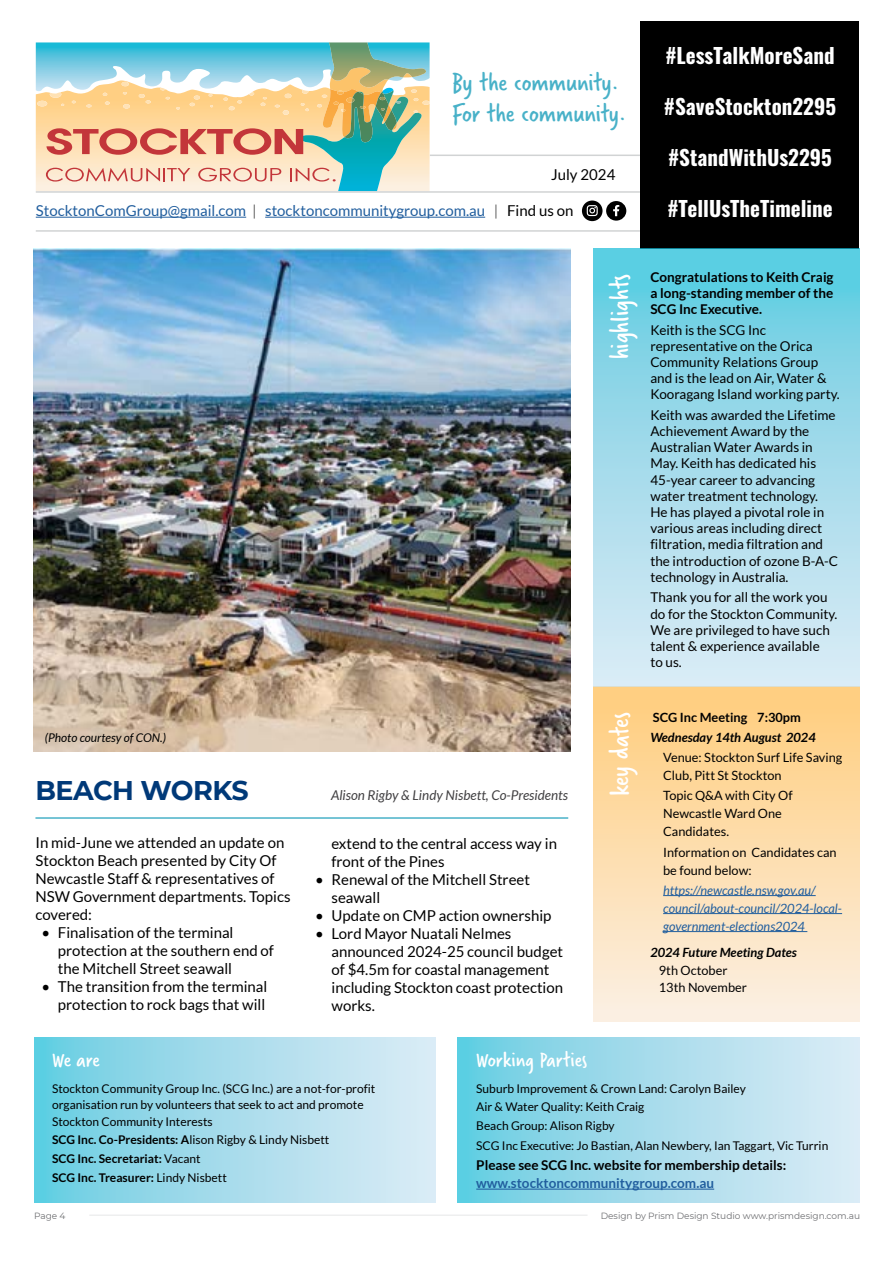
<style>
.page{position:relative;width:893px;height:1263px;background:#fff}
.page>*{position:absolute;margin:0;border:0;box-sizing:border-box;transform-origin:0 0}
.t1{font:28.5px "Verveine";color:#fff}
.t2{font:27px/31.5px "Verveine";color:#48b1c8}
.t3{font:700 27px "Montserrat";letter-spacing:-.02em;color:#003978}
.t4{font:22.5px "Verveine";color:#fff}
.t5{font:700 21px "Oswald";color:#fff}
.t6{font:15px/18px "Lato";color:#000}
.t7{font:15px "Lato";color:#215e9e}
.t8{font:13.5px/16.2px "Lato";color:#000}
.t9{font:700 13.5px/16.2px "Lato";color:#000;text-align:justify}
.t10{font:italic 13.5px "Lato";color:#414042}
.t11{font:700 13.5px "Lato";color:#215e9e}
.t12{font:12.75px/18px "Lato";color:#000}
.t13{font:italic 12.75px/18px "Lato";color:#215e9e}
.t14{font:italic 700 12.75px "Lato";color:#000}
.t15{font:700 12.75px "Lato";color:#000}
.t16{font:12px/16.5px "Lato";color:#000}
.t17{font:700 12px/18.6px "Lato";color:#000}
.t18{font:italic 12px "Lato";color:#000}
.t19{font:9px "Montserrat";color:#6d6e71}
.s1{font-weight:300;color:#000}
.s2{color:#000}
.s3{font-weight:400}
</style>
<div class="page">
<hr style="left:89px;top:1215px;width:498px;height:1px;background:#e6e7e8">
<div style="left:593px;top:687px;width:266px;height:334px;background:linear-gradient(to bottom,#ffcd7c,#fbf0e3)"></div>
<hr style="left:36px;top:217px;width:210px;height:1px;background:#215e9e">
<hr style="left:265px;top:217px;width:220px;height:1px;background:#215e9e">
<svg style="left:36px;top:42px;width:395px;height:149px;background:#c0c7b0"></svg>
<hr style="left:430px;top:155px;width:210px;height:1px;background:#d1d3d4">
<hr style="left:36px;top:191px;width:604px;height:2px;background:#d1d3d4">
<hr style="left:36px;top:230px;width:604px;height:2px;background:#d1d3d4">
<div style="left:640px;top:21px;width:219px;height:228px;background:#000"></div>
<hr style="left:35px;top:817px;width:533px;height:2px;background:#48b1c8">
<svg style="left:34px;top:1037px;width:402px;height:165px;background:#a5dceb"></svg>
<img style="left:33px;top:249px;width:537px;height:503px">
<div style="left:593px;top:249px;width:266px;height:438px;background:linear-gradient(to bottom,#5ecce1,#e2ebf6)"></div>
<hr style="left:663px;top:895px;width:153px;height:1px;background:#215e9e">
<hr style="left:663px;top:913px;width:179px;height:1px;background:#215e9e">
<hr style="left:663px;top:931px;width:144px;height:1px;background:#215e9e">
<svg style="left:457px;top:1037px;width:402px;height:165px;background:#a5dceb"></svg>
<hr style="left:476px;top:1188px;width:238px;height:2px;background:#215e9e">
<svg style="left:582px;top:201px;width:44px;height:20px"></svg>
<h2 class="t2" style="left:452px;top:67px;width:176px">By the community.<br>For the community.</h2>
<p class="t6" style="left:551px;top:165px;width:66px">July 2024</p>
<p class="t7" style="left:36px;top:202px;width:539px">StocktonComGroup@gmail.com <span class="s1">|</span> stocktoncommunitygroup.com.au <span class="s1">|</span> <span class="s2">Find us on</span></p>
<h3 class="t5" style="left:665px;top:37px;width:171px">#LessTalkMoreSand</h3>
<h3 class="t5" style="left:664px;top:88px;width:174px">#SaveStockton2295</h3>
<h3 class="t5" style="left:668px;top:139px;width:165px">#StandWithUs2295</h3>
<h3 class="t5" style="left:667px;top:189px;width:167px">#TellUsTheTimeline</h3>
<p class="t18" style="left:45px;top:731px;width:123px">(Photo courtesy of CON.)</p>
<h2 class="t3" style="left:35px;top:771px;width:215px">BEACH WORKS</h2>
<p class="t10" style="left:331px;top:788px;width:239px">Alison Rigby &amp; Lindy Nisbett, Co-Presidents</p>
<p class="t6" style="left:35px;top:833px;width:257px">In mid-June we attended an update on<br>Stockton Beach presented by City Of<br>Newcastle Staff &amp; representatives of<br>NSW Government departments. Topics covered:</p>
<p class="t6" style="left:58px;top:923px;width:218px;text-indent:-16px">• Finalisation of the terminal protection at the southern end of the Mitchell Street seawall</p>
<p class="t6" style="left:41px;top:977px;width:227px;text-align:right">• The transition from the terminal protection to rock bags that will</p>
<p class="t6" style="left:332px;top:834px;width:227px">extend to the central access way in front of the Pines</p>
<p class="t6" style="left:332px;top:870px;width:200px;text-indent:-16px">• Renewal of the Mitchell Street seawall</p>
<p class="t6" style="left:315px;top:906px;width:238px">• Update on CMP action ownership</p>
<p class="t6" style="left:332px;top:924px;width:233px;text-indent:-16px">• Lord Mayor Nuatali Nelmes announced 2024-25 council budget of $4.5m for coastal management including Stockton coast protection works.</p>
<h1 class="t1" style="left:600px;top:359px;width:87px;rotate:-90deg">highlights</h1>
<p class="t9" style="left:650px;top:268px;width:185px">Congratulations to Keith Craig a long-standing member of the SCG Inc Executive.</p>
<p class="t8" style="left:650px;top:321px;width:191px">Keith is the SCG Inc representative on the Orica<br>Community Relations Group and is the lead on Air, Water &amp;<br>Kooragang Island working party.</p>
<p class="t8" style="left:650px;top:407px;width:189px">Keith was awarded the Lifetime<br>Achievement Award by the<br>Australian Water Awards in<br>May. Keith has dedicated his<br>45-year career to advancing water treatment technology.<br>He has played a pivotal role in various areas including direct filtration, media filtration and the introduction of ozone B-A-C technology in Australia.</p>
<p class="t8" style="left:650px;top:589px;width:189px">Thank you for all the work you do for the Stockton Community.<br>We are privileged to have such talent &amp; experience available<br>to us.</p>
<h1 class="t1" style="left:600px;top:796px;width:86px;rotate:-90deg">key dates</h1>
<p class="t15" style="left:653px;top:710px;width:149px">SCG Inc Meeting 7:30pm</p>
<p class="t14" style="left:650px;top:730px;width:167px">Wednesday 14th August 2024</p>
<p class="t12" style="left:663px;top:749px;width:181px">Venue: Stockton Surf Life Saving<br>Club, Pitt St Stockton</p>
<p class="t12" style="left:663px;top:787px;width:131px">Topic Q&amp;A with City Of<br>Newcastle Ward One<br>Candidates.</p>
<p class="t12" style="left:663px;top:843px;width:175px">Information on Candidates can be found below:</p>
<p class="t13" style="left:663px;top:881px;width:180px">https://newcastle.nsw.gov.au/ council/about-council/2024-local&shy;government-elections2024</p>
<p class="t14" style="left:650px;top:945px;width:148px">2024 Future Meeting Dates</p>
<p class="t12" style="left:659px;top:961px;width:90px;line-height:17.4px">9th October<br>13th November</p>
<h3 class="t4" style="left:52px;top:1044px;width:49px">We are</h3>
<p class="t16" style="left:52px;top:1080px;width:325px">Stockton Community Group Inc. (SCG Inc.) are a not-for-profit organisation run by volunteers that seek to act and promote<br>Stockton Community Interests</p>
<p class="t17" style="left:52px;top:1130px;width:279px">SCG Inc. Co-Presidents: A<span class="s3">lison Rigby &amp; Lindy Nisbett<br></span>SCG Inc. Secretariat: <span class="s3">Vacant<br></span>SCG Inc. Treasurer: <span class="s3">Lindy Nisbett</span></p>
<h3 class="t4" style="left:476px;top:1044px;width:113px">Working Parties</h3>
<p class="t16" style="left:476px;top:1079px;width:271px;line-height:18.6px">Suburb Improvement &amp; Crown Land: Carolyn Bailey<br>Air &amp; Water Quality: Keith Craig<br>Beach Group: Alison Rigby</p>
<p class="t16" style="left:476px;top:1137px;width:354px">SCG Inc Executive: Jo Bastian, Alan Newbery, Ian Taggart, Vic Turrin</p>
<p class="t9" style="left:476px;top:1157px;width:312px">Please see SCG Inc. website for membership details:</p>
<p class="t11" style="left:476px;top:1176px;width:239px">www.stocktoncommunitygroup.com.au</p>
<p class="t19" style="left:34px;top:1209px;width:33px">Page 4</p>
<p class="t19" style="left:601px;top:1209px;width:261px">Design by Prism Design Studio www.prismdesign.com.au</p>
</div>
